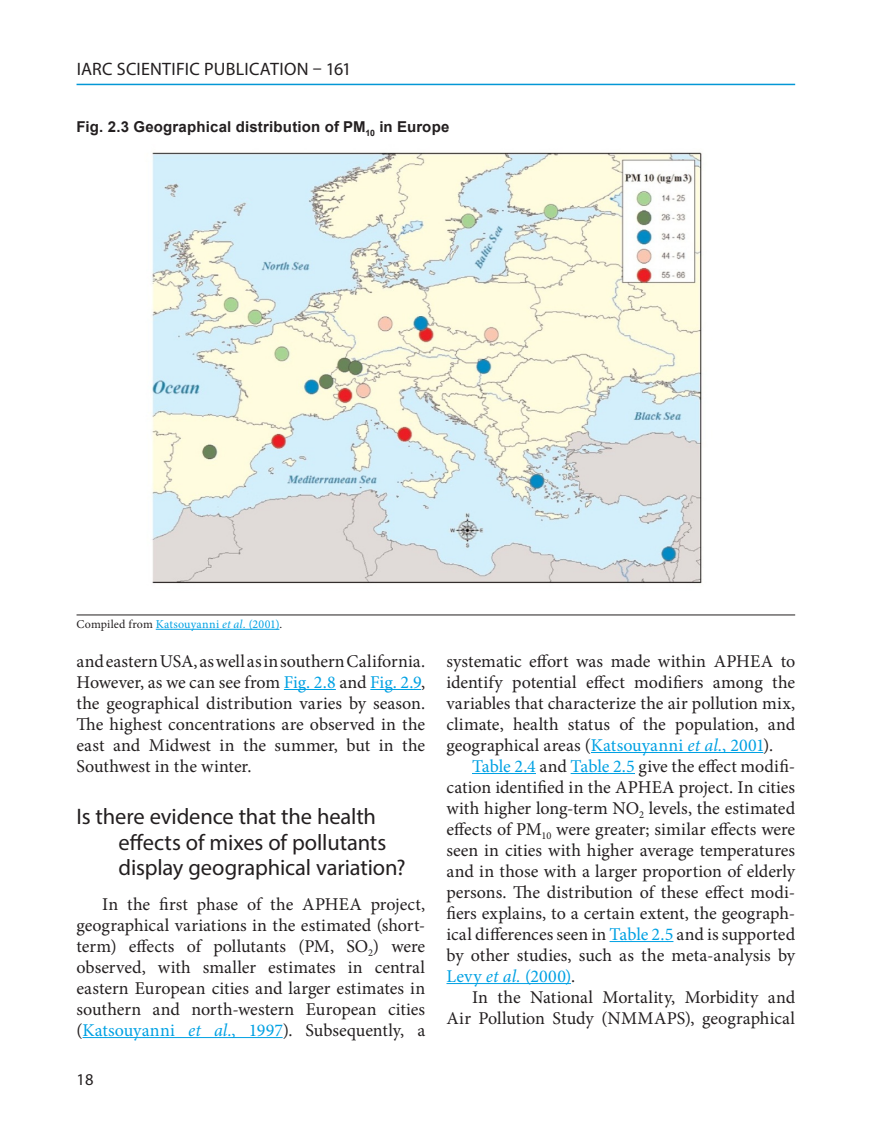
<style>
.page{position:relative;width:893px;height:1127px;background:#fff}
.page>*{position:absolute;margin:0;border:0;box-sizing:border-box;transform-origin:0 0}
.t1{font:22.5px/25.5px "Myriad Pro";letter-spacing:-.005em;color:#231f20}
.Para_Ind{font:18px/21px "Minion Pro";color:#231f20;text-align:justify}
.Right_RH{font:18px "Myriad Pro";letter-spacing:.015em;color:#231f20}
.t2{font:16.5px "Myriad Pro";color:#231f20}
.Fig_Title{font:700 15px "Arial";letter-spacing:.01em;color:#231f20}
.Fig_FN1{font:12px "Minion Pro";letter-spacing:.02em;color:#00a1e3}
.s1{color:#231f20}
.s2{font-style:italic}
.s3{color:#00a1e3}
.s4{font-style:italic;color:#00a1e3}
</style>
<div class="page">
<hr style="left:77px;top:84px;width:718px;height:1px;background:#0397d6">
<hr style="left:284px;top:689px;width:52px;height:1px;background:#00a1e3">
<hr style="left:370px;top:689px;width:51px;height:1px;background:#00a1e3">
<hr style="left:83px;top:1037px;width:200px;height:1px;background:#00a1e3">
<hr style="left:591px;top:752px;width:172px;height:1px;background:#00a1e3">
<hr style="left:472px;top:773px;width:64px;height:1px;background:#00a1e3">
<hr style="left:571px;top:773px;width:64px;height:1px;background:#00a1e3">
<hr style="left:610px;top:941px;width:63px;height:1px;background:#00a1e3">
<hr style="left:446px;top:983px;width:125px;height:1px;background:#00a1e3">
<hr style="left:77px;top:614px;width:718px;height:1px;background:#231f20">
<hr style="left:156px;top:629px;width:123px;height:1px;background:#00a1e3">
<img style="left:152px;top:152px;width:550px;height:432px">
<p class="Right_RH" style="left:77px;top:58px;width:276px">IARC SCIENTIFIC PUBLICATION – 161</p>
<p class="Fig_Title" style="left:77px;top:117px;width:374px">Fig. 2.3 Geographical distribution of PM<sub>10</sub> in Europe</p>
<p class="Fig_FN1" style="left:77px;top:616px;width:207px"><span class="s1">Compiled from</span> Katsouyanni <span class="s2">et al.</span> (2001)<span class="s1">.</span></p>
<p class="Para_Ind" style="left:77px;top:650px;width:350px">and eastern USA, as well as in southern California.<br>However, as we can see from <span class="s3">Fig. 2.8</span> and <span class="s3">Fig. 2.9</span>, the geographical distribution varies by season.<br>The highest concentrations are observed in the east and Midwest in the summer, but in the Southwest in the winter.</p>
<h2 class="t1" style="left:119px;top:803px;width:289px;text-indent:-42px">Is there evidence that the health effects of mixes of pollutants display geographical variation?</h2>
<p class="Para_Ind" style="left:77px;top:893px;width:350px;text-indent:26px">In the first phase of the APHEA project, geographical variations in the estimated (short&shy;term) effects of pollutants (PM, SO<sub>2</sub>) were observed, with smaller estimates in central eastern European cities and larger estimates in southern and north-western European cities (<span class="s3">Katsouyanni</span> <span class="s4">et al.</span><span class="s3">, 1997</span>). Subsequently, a</p>
<p class="t2" style="left:77px;top:1069px;width:18px">18</p>
<p class="Para_Ind" style="left:446px;top:650px;width:350px">systematic effort was made within APHEA to identify potential effect modifiers among the variables that characterize the air pollution mix, climate, health status of the population, and geographical areas (<span class="s3">Katsouyanni</span> <span class="s4">et al.</span><span class="s3">, 2001</span>).</p>
<p class="Para_Ind" style="left:446px;top:755px;width:350px;text-indent:26px"><span class="s3">Table 2.4</span> and <span class="s3">Table 2.5</span> give the effect modifi&shy;cation identified in the APHEA project. In cities with higher long-term NO<sub>2</sub> levels, the estimated effects of PM<sub>10</sub> were greater; similar effects were seen in cities with higher average temperatures and in those with a larger proportion of elderly persons. The distribution of these effect modi&shy;fiers explains, to a certain extent, the geograph&shy;ical differences seen in <span class="s3">Table 2.5</span> and is supported by other studies, such as the meta-analysis by <span class="s3">Levy</span> <span class="s4">et al.</span> <span class="s3">(2000)</span>.</p>
<p class="Para_Ind" style="left:446px;top:986px;width:350px;text-align:right">In the National Mortality, Morbidity and<br>Air Pollution Study (NMMAPS), geographical</p>
</div>
